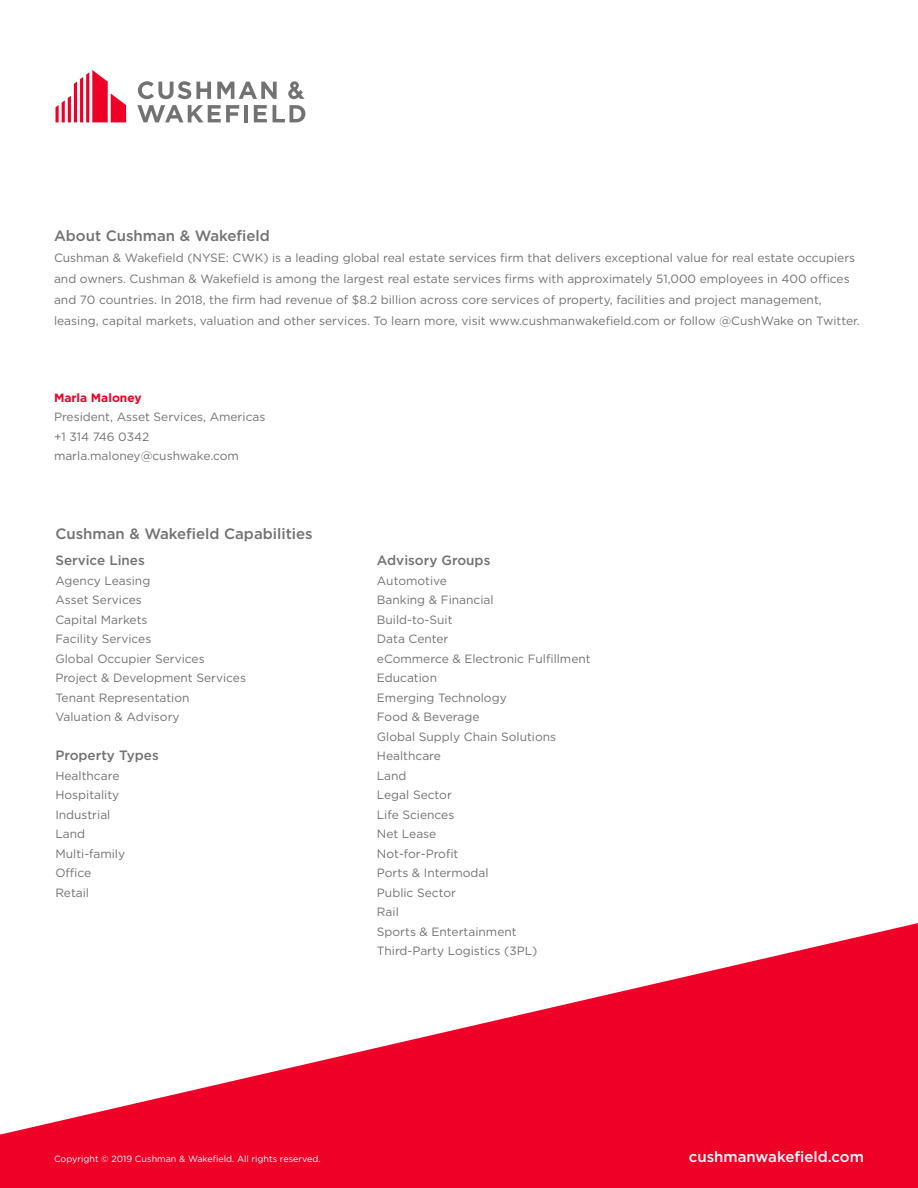
<style>
.page{position:relative;width:918px;height:1188px;background:#fff}
.page>*{position:absolute;margin:0;border:0;box-sizing:border-box;transform-origin:0 0}
.boilerplate{font:500 15px "Gotham";color:#717271}
.subheads{font:500 15px "Gotham";color:#717271}
.website{font:500 15px "Gotham";color:#fff}
.boilerplate-2{font:500 13.5px "Gotham";color:#717271}
.boilerplate-3{font:12px "Gotham";color:#717271}
.subheads-2{font:12px/21px "Gotham";color:#717271}
.boilerplate-4{font:700 12px "Gotham";color:#ef0027}
.BODY-BULLETS2{font:9px "Gotham";color:#fff}
</style>
<div class="page">
<svg style="left:55px;top:70px;width:71px;height:52px"></svg>
<hr style="left:244px;top:105px;width:4px;height:17px;background:#717271">
<svg style="left:254px;top:105px;width:13px;height:17px"></svg>
<svg style="left:273px;top:105px;width:32px;height:17px"></svg>
<svg style="left:138px;top:81px;width:73px;height:18px"></svg>
<svg style="left:217px;top:82px;width:60px;height:17px"></svg>
<svg style="left:137px;top:105px;width:102px;height:17px"></svg>
<svg style="left:288px;top:81px;width:17px;height:18px"></svg>
<svg style="left:0;top:923px;width:918px;height:265px;fill:#ef0027"></svg>
<p class="subheads" style="left:54px;top:226px;width:217px">About Cushman &amp; Wakefield</p>
<p class="subheads-2" style="left:54px;top:247px;width:807px">Cushman &amp; Wakefield (NYSE: CWK) is a leading global real estate services firm that delivers exceptional value for real estate occupiers and owners. Cushman &amp; Wakefield is among the largest real estate services firms with approximately 51,000 employees in 400 offices and 70 countries. In 2018, the firm had revenue of $8.2 billion across core services of property, facilities and project management, leasing, capital markets, valuation and other services. To learn more, visit www.cushmanwakefield.com or follow @CushWake on Twitter.</p>
<p class="boilerplate-4" style="left:54px;top:389px;width:89px">Marla Maloney</p>
<p class="boilerplate-3" style="left:54px;top:409px;width:213px">President, Asset Services, Americas</p>
<p class="boilerplate-3" style="left:54px;top:429px;width:97px">+1 314 746 0342</p>
<p class="boilerplate-3" style="left:54px;top:448px;width:186px">marla.maloney@cushwake.com</p>
<p class="boilerplate" style="left:55px;top:524px;width:259px">Cushman &amp; Wakefield Capabilities</p>
<p class="boilerplate-2" style="left:55px;top:552px;width:91px">Service Lines</p>
<p class="boilerplate-3" style="left:55px;top:573px;width:96px">Agency Leasing</p>
<p class="boilerplate-3" style="left:55px;top:592px;width:88px">Asset Services</p>
<p class="boilerplate-3" style="left:55px;top:612px;width:94px">Capital Markets</p>
<p class="boilerplate-3" style="left:55px;top:631px;width:97px">Facility Services</p>
<p class="boilerplate-3" style="left:55px;top:651px;width:151px">Global Occupier Services</p>
<p class="boilerplate-3" style="left:55px;top:670px;width:192px">Project &amp; Development Services</p>
<p class="boilerplate-3" style="left:55px;top:690px;width:136px">Tenant Representation</p>
<p class="boilerplate-3" style="left:55px;top:709px;width:126px">Valuation &amp; Advisory</p>
<p class="boilerplate-2" style="left:55px;top:747px;width:105px">Property Types</p>
<p class="boilerplate-3" style="left:55px;top:768px;width:66px">Healthcare</p>
<p class="boilerplate-3" style="left:55px;top:787px;width:66px">Hospitality</p>
<p class="boilerplate-3" style="left:55px;top:807px;width:57px">Industrial</p>
<p class="boilerplate-3" style="left:55px;top:826px;width:31px">Land</p>
<p class="boilerplate-3" style="left:55px;top:846px;width:71px">Multi-family</p>
<p class="boilerplate-3" style="left:55px;top:865px;width:37px">Office</p>
<p class="boilerplate-3" style="left:55px;top:885px;width:35px">Retail</p>
<p class="boilerplate-2" style="left:377px;top:552px;width:115px">Advisory Groups</p>
<p class="boilerplate-3" style="left:377px;top:573px;width:72px">Automotive</p>
<p class="boilerplate-3" style="left:377px;top:592px;width:118px">Banking &amp; Financial</p>
<p class="boilerplate-3" style="left:377px;top:612px;width:77px">Build-to-Suit</p>
<p class="boilerplate-3" style="left:377px;top:631px;width:73px">Data Center</p>
<p class="boilerplate-3" style="left:377px;top:651px;width:215px">eCommerce &amp; Electronic Fulfillment</p>
<p class="boilerplate-3" style="left:377px;top:670px;width:62px">Education</p>
<p class="boilerplate-3" style="left:377px;top:690px;width:131px">Emerging Technology</p>
<p class="boilerplate-3" style="left:377px;top:709px;width:104px">Food &amp; Beverage</p>
<p class="boilerplate-3" style="left:377px;top:729px;width:181px">Global Supply Chain Solutions</p>
<p class="boilerplate-3" style="left:377px;top:748px;width:66px">Healthcare</p>
<p class="boilerplate-3" style="left:377px;top:768px;width:31px">Land</p>
<p class="boilerplate-3" style="left:377px;top:787px;width:76px">Legal Sector</p>
<p class="boilerplate-3" style="left:377px;top:807px;width:79px">Life Sciences</p>
<p class="boilerplate-3" style="left:377px;top:826px;width:61px">Net Lease</p>
<p class="boilerplate-3" style="left:377px;top:846px;width:83px">Not-for-Profit</p>
<p class="boilerplate-3" style="left:377px;top:865px;width:113px">Ports &amp; Intermodal</p>
<p class="boilerplate-3" style="left:377px;top:885px;width:81px">Public Sector</p>
<p class="boilerplate-3" style="left:377px;top:904px;width:23px">Rail</p>
<p class="boilerplate-3" style="left:377px;top:924px;width:141px">Sports &amp; Entertainment</p>
<p class="boilerplate-3" style="left:377px;top:943px;width:162px">Third-Party Logistics (3PL)</p>
<p class="BODY-BULLETS2" style="left:54px;top:1153px;width:268px">Copyright © 2019 Cushman &amp; Wakefield. All rights reserved.</p>
<p class="website" style="left:689px;top:1146px;width:177px">cushmanwakefield.com</p>
</div>
